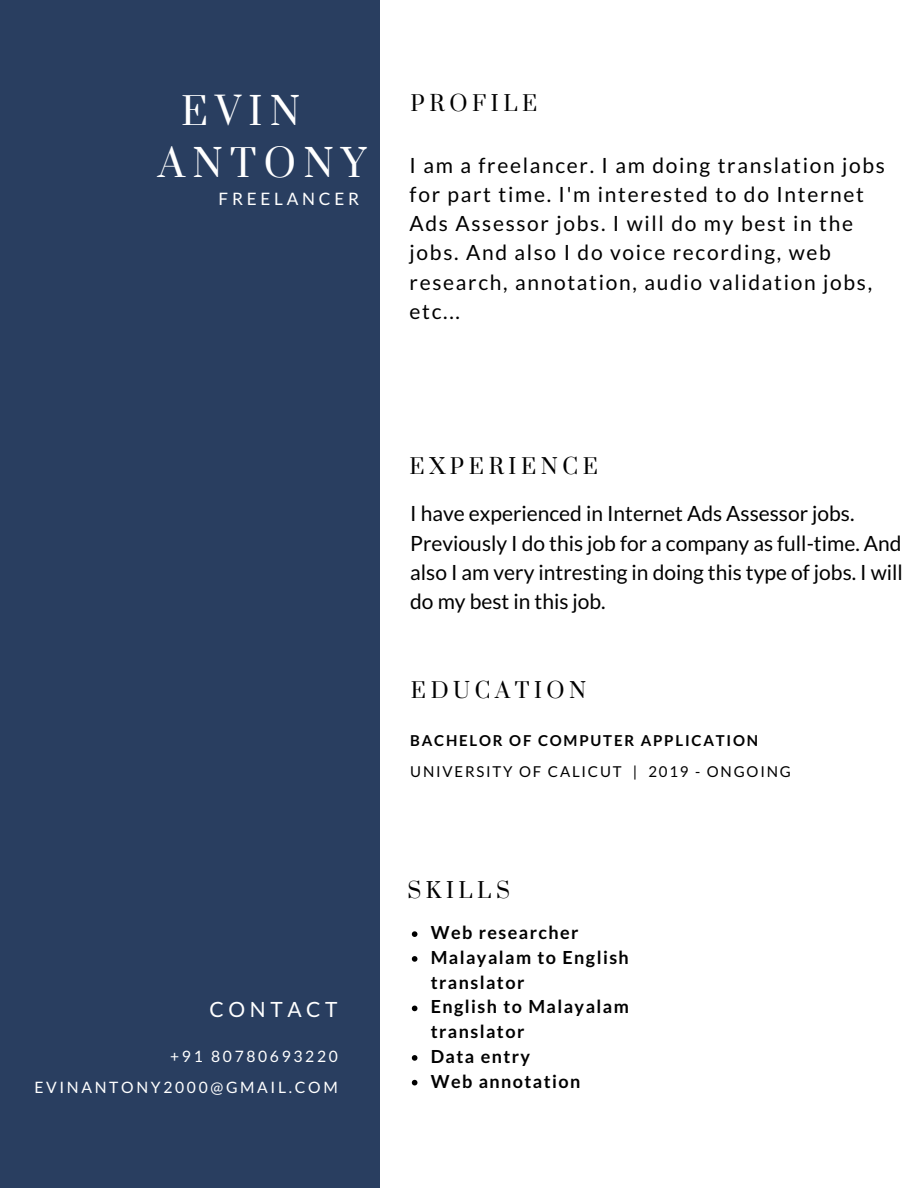
<style>
.page{position:relative;width:918px;height:1188px;background:#fff}
.page>*{position:absolute;margin:0;border:0;box-sizing:border-box;transform-origin:0 0}
.t1{font:37.35px/51.8px "Prata";letter-spacing:.2em;color:#fff}
.t2{font:21px/29.2px "Lato";letter-spacing:.08em;color:#000}
.t3{font:21px/29.2px "Lato";color:#000}
.t4{font:21px "Prata";letter-spacing:.22em;color:#000}
.t5{font:21px "Lato";letter-spacing:.22em;color:#fff}
.t6{font:700 18px/24.8px "Lato";letter-spacing:.08em;color:#000}
.t7{font:17.1px "Lato";letter-spacing:.22em;color:#fff}
.t8{font:15.75px "Lato";letter-spacing:.17em;color:#fff}
.t9{font:15px "Lato";letter-spacing:.12em;color:#000}
.t10{font:700 15px "Lato";letter-spacing:.12em;color:#000}
</style>
<div class="page">
<div style="left:0;top:0;width:379px;height:1188px;background:#293e60"></div>
<svg style="left:412px;top:931px;width:5px;height:6px"></svg>
<svg style="left:412px;top:956px;width:5px;height:6px"></svg>
<svg style="left:412px;top:1006px;width:5px;height:5px"></svg>
<svg style="left:412px;top:1055px;width:5px;height:6px"></svg>
<svg style="left:412px;top:1080px;width:5px;height:5px"></svg>
<p class="t1" style="left:158px;top:88px;width:209px;text-indent:23px">EVIN<br>ANTONY</p>
<p class="t7" style="left:219px;top:188px;width:142px">FREELANCER</p>
<p class="t4" style="left:411px;top:90px;width:128px">PROFILE</p>
<p class="t2" style="left:410px;top:150px;width:477px">I am a freelancer. I am doing translation jobs for part time. I'm interested to do Internet Ads Assessor jobs. I will do my best in the jobs. And also I do voice recording, web research, annotation, audio validation jobs, etc...</p>
<p class="t5" style="left:210px;top:996px;width:130px">CONTACT</p>
<p class="t8" style="left:170px;top:1047px;width:169px">+91 80780693220</p>
<p class="t8" style="left:34px;top:1077px;width:305px">EVINANTONY2000@GMAIL.COM</p>
<p class="t4" style="left:410px;top:453px;width:190px">EXPERIENCE</p>
<p class="t3" style="left:410px;top:498px;width:494px">I have experienced in Internet Ads Assessor jobs.<br>Previously I do this job for a company as full-time. And also I am very intresting in doing this type of jobs. I will do my best in this job.</p>
<p class="t4" style="left:411px;top:678px;width:177px">EDUCATION</p>
<p class="t10" style="left:410px;top:731px;width:349px">BACHELOR OF COMPUTER APPLICATION</p>
<p class="t9" style="left:410px;top:762px;width:382px">UNIVERSITY OF CALICUT | 2019 - ONGOING</p>
<p class="t4" style="left:407px;top:877px;width:104px">SKILLS</p>
<p class="t6" style="left:431px;top:920px;width:149px">Web researcher</p>
<p class="t6" style="left:431px;top:945px;width:200px">Malayalam to English translator</p>
<p class="t6" style="left:431px;top:994px;width:200px">English to Malayalam translator</p>
<p class="t6" style="left:431px;top:1044px;width:101px">Data entry</p>
<p class="t6" style="left:431px;top:1068px;width:151px">Web annotation</p>
</div>
